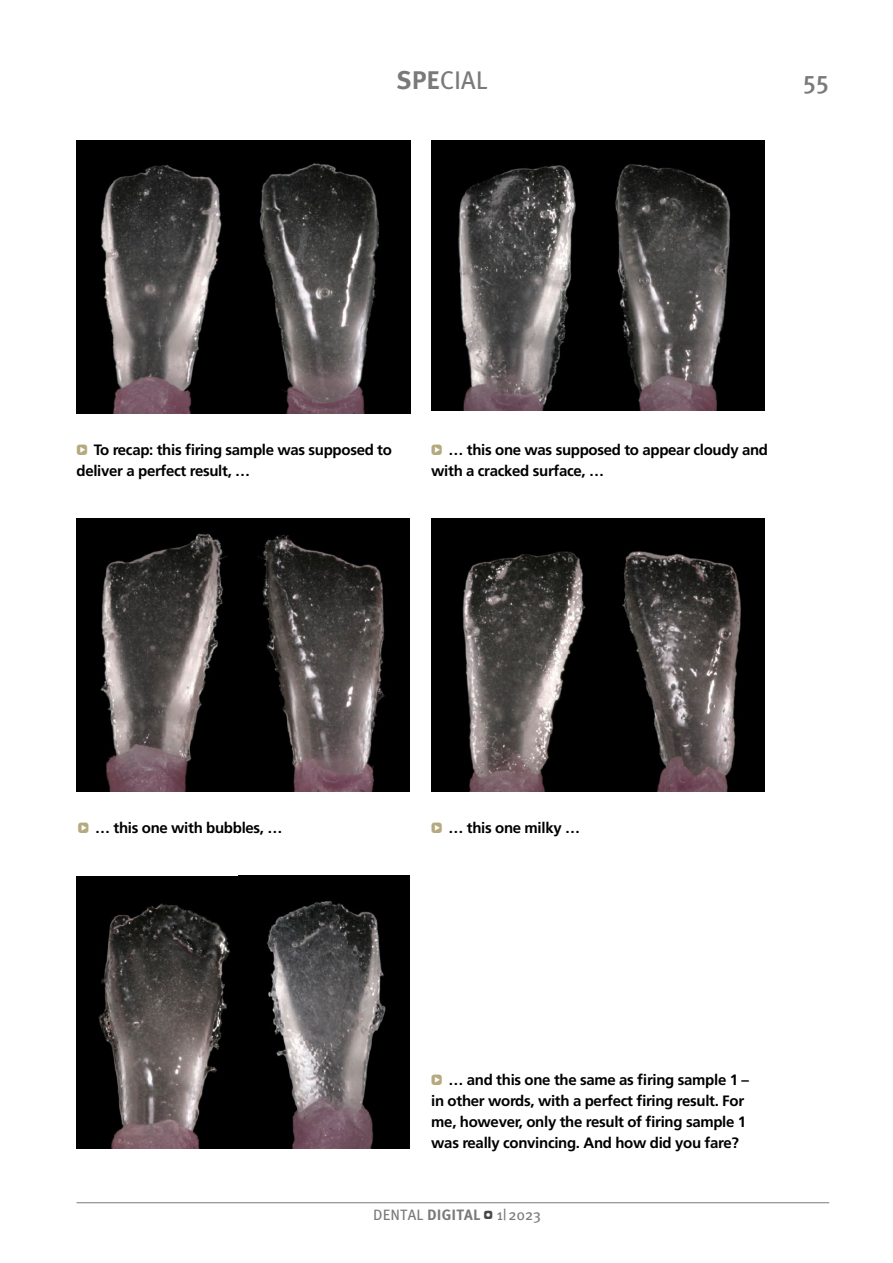
<style>
.page{position:relative;width:893px;height:1263px;background:#fff}
.page>*{position:absolute;margin:0;border:0;box-sizing:border-box;transform-origin:0 0}
.t1{font:25.5px "Meta Plus";color:#7a7a7a}
.t2{font:500 25.5px "Meta Plus";color:#7a7a7a}
.t3{font:700 15px/21px "Frutiger";letter-spacing:-.02em;color:#000}
.t4{font:15px "Meta Plus";letter-spacing:.01em;color:#7a7a7a}
.s1{font-weight:700}
.s2{font-family:"Click Bits Icon Pods";font-weight:400;color:#b5a97f}
.s3{font-family:"Click Bits Icon Pods";font-size:12px;color:#494948}
</style>
<div class="page">
<hr style="left:77px;top:1202px;width:752px;height:1px;background:#7a7a7a">
<img style="left:77px;top:140px;width:165px;height:273px">
<img style="left:242px;top:140px;width:168px;height:273px">
<img style="left:431px;top:140px;width:164px;height:271px">
<img style="left:595px;top:140px;width:170px;height:271px">
<img style="left:77px;top:518px;width:333px;height:273px">
<img style="left:431px;top:518px;width:174px;height:273px">
<img style="left:605px;top:518px;width:160px;height:273px">
<img style="left:77px;top:876px;width:161px;height:272px">
<img style="left:238px;top:875px;width:172px;height:273px">
<h1 class="t1" style="left:397px;top:66px;width:92px"><span class="s1">SPE</span>CIAL</h1>
<h1 class="t2" style="left:803px;top:66px;width:28px">55</h1>
<p class="t3" style="left:77px;top:440px;width:317px"><span class="s2">Q</span> To recap: this firing sample was supposed to deliver a perfect result, …</p>
<p class="t3" style="left:431px;top:440px;width:338px"><span class="s2">Q</span> … this one was supposed to appear cloudy and with a cracked surface, …</p>
<p class="t3" style="left:78px;top:818px;width:206px"><span class="s2">Q</span> … this one with bubbles, …</p>
<p class="t3" style="left:431px;top:818px;width:150px"><span class="s2">Q</span> … this one milky …</p>
<p class="t3" style="left:431px;top:1070px;width:319px"><span class="s2">Q</span> … and this one the same as firing sample 1 – in other words, with a perfect firing result. For me, however, only the result of firing sample 1 was really convincing. And how did you fare?</p>
<p class="t4" style="left:373px;top:1206px;width:170px">DENTAL <span class="s1">DIGITAL</span> <span class="s3">W</span> 1| 2023</p>
</div>
